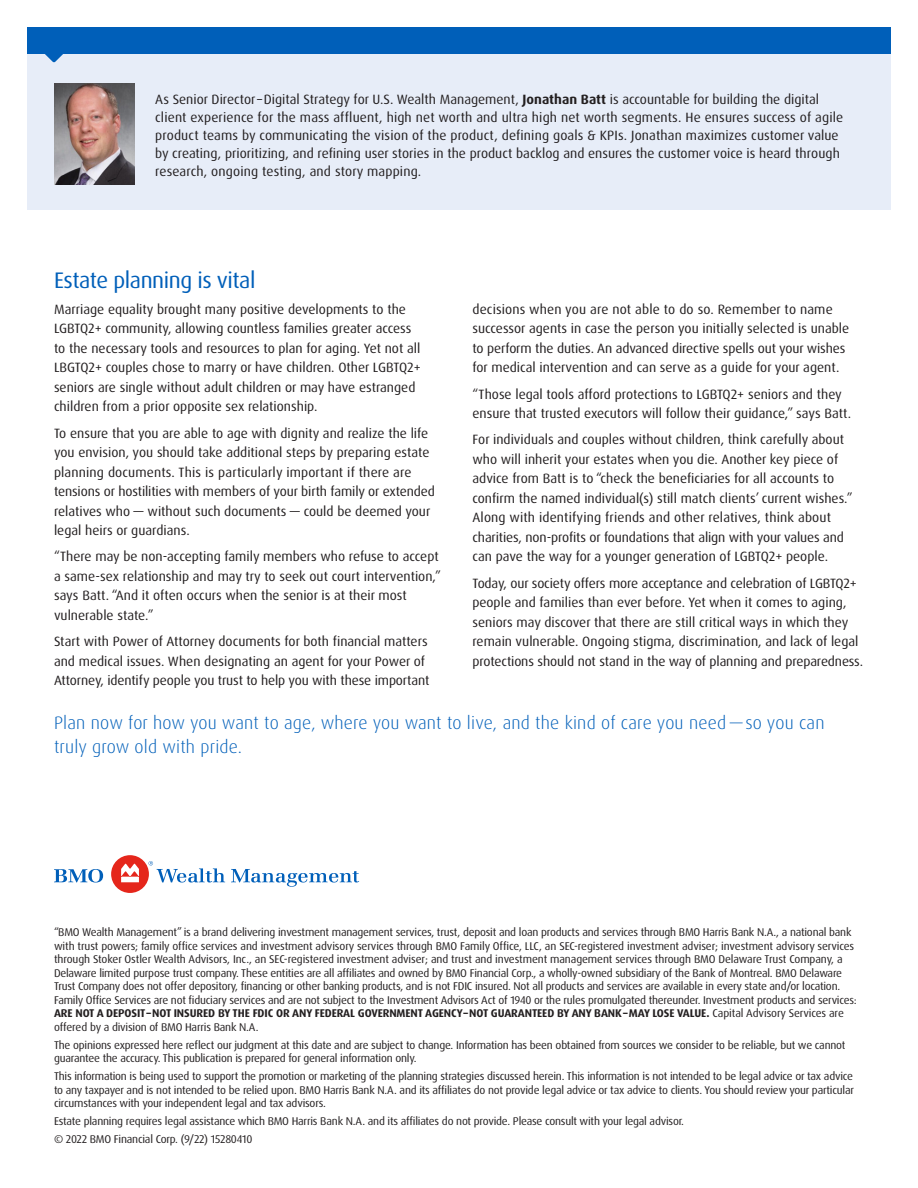
<style>
.page{position:relative;width:918px;height:1188px;background:#fff}
.page>*{position:absolute;margin:0;border:0;box-sizing:border-box;transform-origin:0 0}
.Section_Sub-head_Rev{font:22.5px "Dax OT";letter-spacing:-.02em;color:#005fb9}
.Intro_Copy_Blue{font:300 18px/24px "Dax OT";letter-spacing:.01em;color:#005fb9}
.Body_Copy{font:13.5px/19.5px "Dax OT";color:#231f20}
.Legal_7_5_9_Black{font:11.25px/13.5px "Dax OT";letter-spacing:-.02em;color:#231f20}
.s1{font-weight:700}
</style>
<div class="page">
<div style="left:27px;top:54px;width:864px;height:156px;background:#e7edf8"></div>
<svg style="left:54px;top:869px;width:49px;height:14px"></svg>
<div style="left:111px;top:855px;width:38px;height:38px;background:#e5261b;border-radius:50%"></div>
<svg style="left:231px;top:869px;width:128px;height:18px"></svg>
<svg style="left:121px;top:864px;width:18px;height:18px"></svg>
<svg style="left:149px;top:861px;width:76px;height:22px"></svg>
<div style="left:27px;top:27px;width:864px;height:27px;background:#005fb9"></div>
<svg style="left:45px;top:54px;width:18px;height:8px"></svg>
<img style="left:54px;top:83px;width:81px;height:102px">
<p class="Body_Copy" style="left:155px;top:90px;width:690px;line-height:18px">As Senior Director–Digital Strategy for U.S. Wealth Management, <span class="s1">Jonathan Batt</span> is accountable for building the digital client experience for the mass affluent, high net worth and ultra high net worth segments. He ensures success of agile product teams by communicating the vision of the product, defining goals &amp; KPIs. Jonathan maximizes customer value by creating, prioritizing, and refining user stories in the product backlog and ensures the customer voice is heard through research, ongoing testing, and story mapping.</p>
<p class="Section_Sub-head_Rev" style="left:54px;top:266px;width:203px">Estate planning is vital</p>
<p class="Body_Copy" style="left:54px;top:300px;width:368px">Marriage equality brought many positive developments to the LGBTQ2+ community, allowing countless families greater access to the necessary tools and resources to plan for aging. Yet not all LBGTQ2+ couples chose to marry or have children. Other LGBTQ2+ seniors are single without adult children or may have estranged children from a prior opposite sex relationship.</p>
<p class="Body_Copy" style="left:54px;top:423px;width:382px">To ensure that you are able to age with dignity and realize the life you envision, you should take additional steps by preparing estate planning documents. This is particularly important if there are tensions or hostilities with members of your birth family or extended relatives who — without such documents — could be deemed your legal heirs or guardians.</p>
<p class="Body_Copy" style="left:54px;top:547px;width:389px">“There may be non-accepting family members who refuse to accept a same-sex relationship and may try to seek out court intervention,” says Batt. “And it often occurs when the senior is at their most vulnerable state.”</p>
<p class="Body_Copy" style="left:54px;top:632px;width:377px">Start with Power of Attorney documents for both financial matters and medical issues. When designating an agent for your Power of<br>Attorney, identify people you trust to help you with these important</p>
<p class="Body_Copy" style="left:472px;top:300px;width:378px">decisions when you are not able to do so. Remember to name successor agents in case the person you initially selected is unable to perform the duties. An advanced directive spells out your wishes for medical intervention and can serve as a guide for your agent.</p>
<p class="Body_Copy" style="left:472px;top:384px;width:380px">“Those legal tools afford protections to LGBTQ2+ seniors and they ensure that trusted executors will follow their guidance,” says Batt.</p>
<p class="Body_Copy" style="left:472px;top:430px;width:382px">For individuals and couples without children, think carefully about who will inherit your estates when you die. Another key piece of advice from Batt is to “check the beneficiaries for all accounts to confirm the named individual(s) still match clients’ current wishes.” Along with identifying friends and other relatives, think about charities, non-profits or foundations that align with your values and can pave the way for a younger generation of LGBTQ2+ people.</p>
<p class="Body_Copy" style="left:472px;top:573px;width:392px">Today, our society offers more acceptance and celebration of LGBTQ2+ people and families than ever before. Yet when it comes to aging, seniors may discover that there are still critical ways in which they remain vulnerable. Ongoing stigma, discrimination, and lack of legal protections should not stand in the way of planning and preparedness.</p>
<p class="Intro_Copy_Blue" style="left:54px;top:711px;width:772px">Plan now for how you want to age, where you want to live, and the kind of care you need — so you can truly grow old with pride.</p>
<p class="Legal_7_5_9_Black" style="left:54px;top:926px;width:804px">“BMO Wealth Management” is a brand delivering investment management services, trust, deposit and loan products and services through BMO Harris Bank N.A., a national bank with trust powers; family office services and investment advisory services through BMO Family Office, LLC, an SEC-registered investment adviser; investment advisory services through Stoker Ostler Wealth Advisors, Inc., an SEC-registered investment adviser; and trust and investment management services through BMO Delaware Trust Company, a Delaware limited purpose trust company. These entities are all affiliates and owned by BMO Financial Corp., a wholly-owned subsidiary of the Bank of Montreal. BMO Delaware Trust Company does not offer depository, financing or other banking products, and is not FDIC insured. Not all products and services are available in every state and/or location.<br>Family Office Services are not fiduciary services and are not subject to the Investment Advisors Act of 1940 or the rules promulgated thereunder. Investment products and services:<br><span class="s1">ARE NOT A DEPOSIT–NOT INSURED BY THE FDIC OR ANY FEDERAL GOVERNMENT AGENCY–NOT GUARANTEED BY ANY BANK–MAY LOSE VALUE.</span> Capital Advisory Services are offered by a division of BMO Harris Bank N.A.</p>
<p class="Legal_7_5_9_Black" style="left:54px;top:1038px;width:793px">The opinions expressed here reflect our judgment at this date and are subject to change. Information has been obtained from sources we consider to be reliable, but we cannot guarantee the accuracy. This publication is prepared for general information only.</p>
<p class="Legal_7_5_9_Black" style="left:54px;top:1069px;width:802px;text-align:justify">This information is being used to support the promotion or marketing of the planning strategies discussed herein. This information is not intended to be legal advice or tax advice to any taxpayer and is not intended to be relied upon. BMO Harris Bank N.A. and its affiliates do not provide legal advice or tax advice to clients. You should review your particular circumstances with your independent legal and tax advisors.</p>
<p class="Legal_7_5_9_Black" style="left:54px;top:1114px;width:632px">Estate planning requires legal assistance which BMO Harris Bank N.A. and its affiliates do not provide. Please consult with your legal advisor.</p>
<p class="Legal_7_5_9_Black" style="left:54px;top:1132px;width:200px">© 2022 BMO Financial Corp. (9/22) 15280410</p>
</div>
